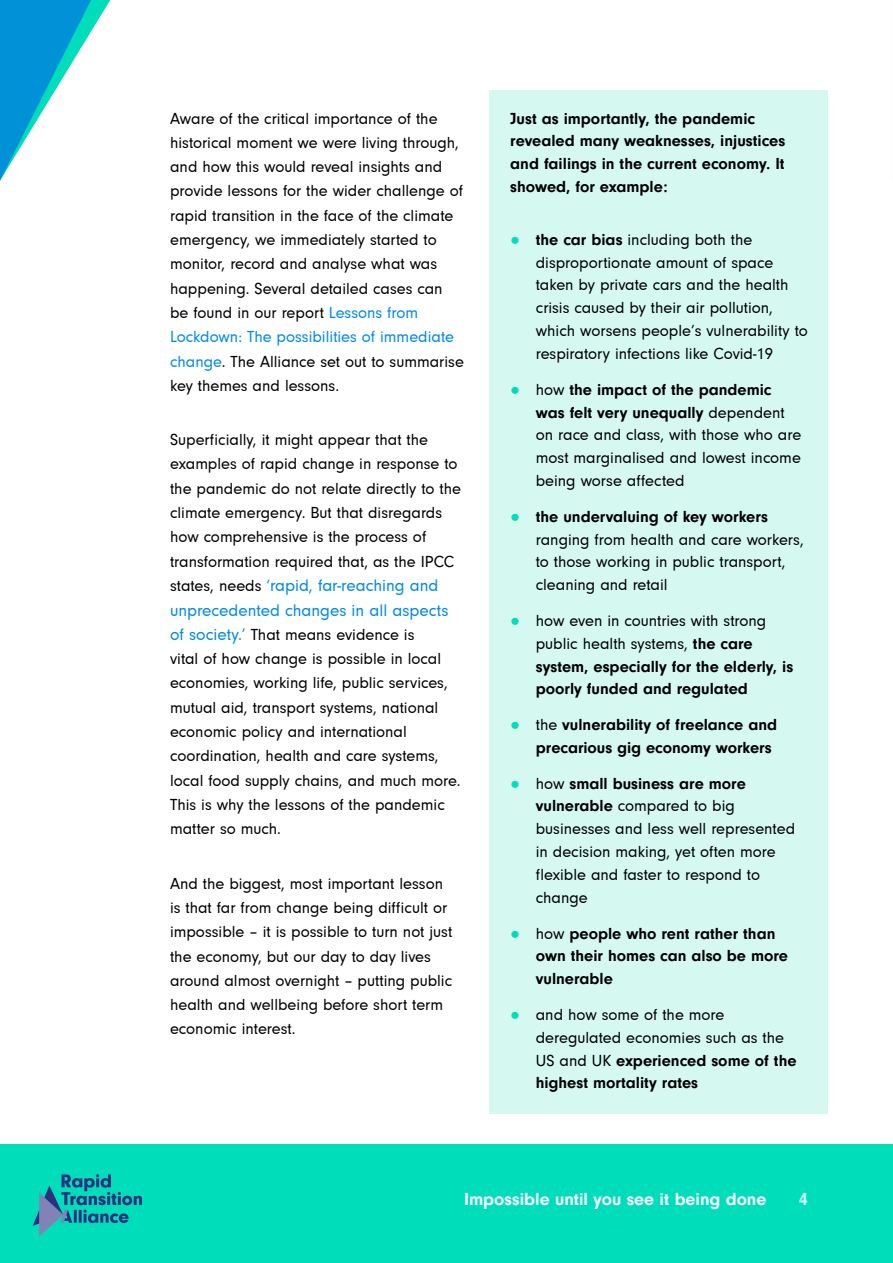
<style>
.page{position:relative;width:893px;height:1263px;background:#fff}
.page>*{position:absolute;margin:0;border:0;box-sizing:border-box;transform-origin:0 0}
.t1{font:700 18px "Neuzeit Gro";color:#fff}
.t2{font:700 18px "Neuzeit Gro";color:#d5f9f1}
.t3{font:17.25px/24.3px "Neuzeit Gro";color:#008ae9}
.t4{font:16.5px/24.3px "Neuzeit Gro";color:#000}
.t5{font:700 16.5px/22.8px "Neuzeit Gro";color:#000}
.s1{color:#008ae9}
.s2{font-size:16.5px;color:#000}
.s3{font-size:16.5px}
.s4{font-size:17.25px;color:#008ae9}
.s5{font-family:"Arial";color:#0db}
.s6{font-weight:700}
.s7{font-family:"Arial";font-weight:400;color:#0db}
.s8{font-weight:400}
</style>
<div class="page">
<div style="left:0;top:1144px;width:893px;height:119px;background:#0db"></div>
<svg style="left:0;top:0;width:110px;height:181px"></svg>
<svg style="left:33px;top:1174px;width:109px;height:62px"></svg>
<div style="left:489px;top:90px;width:338px;height:1024px;background:#d5f9f1"></div>
<p class="t4" style="left:170px;top:106px;width:295px">Aware of the critical importance of the historical moment we were living through, and how this would reveal insights and provide lessons for the wider challenge of rapid transition in the face of the climate emergency, we immediately started to monitor, record and analyse what was happening. Several detailed cases can be found in our report <span class="s1">Lessons from Lockdown: The possibilities of immediate change</span>. The Alliance set out to summarise key themes and lessons.</p>
<p class="t4" style="left:170px;top:428px;width:292px">Superficially, it might appear that the examples of rapid change in response to the pandemic do not relate directly to the climate emergency. But that disregards how comprehensive is the process of transformation required that, as the IPCC</p>
<p class="t3" style="left:170px;top:574px;width:280px"><span class="s2">states, needs</span> <span class="s3">‘</span>rapid, far-reaching and unprecedented changes in all aspects</p>
<p class="t4" style="left:170px;top:623px;width:292px"><span class="s4">of society.’</span> That means evidence is<br>vital of how change is possible in local economies, working life, public services, mutual aid, transport systems, national economic policy and international coordination, health and care systems, local food supply chains, and much more.<br>This is why the lessons of the pandemic matter so much.</p>
<p class="t4" style="left:170px;top:871px;width:284px">And the biggest, most important lesson is that far from change being difficult or impossible – it is possible to turn not just the economy, but our day to day lives around almost overnight – putting public health and wellbeing before short term economic interest.</p>
<p class="t5" style="left:510px;top:107px;width:277px">Just as importantly, the pandemic revealed many weaknesses, injustices and failings in the current economy. It showed, for example:</p>
<p class="t4" style="left:536px;top:228px;width:274px;line-height:22.8px;text-indent:-26px"><span class="s5">●</span> <span class="s6">the car bias</span> including both the disproportionate amount of space taken by private cars and the health crisis caused by their air pollution, which worsens people’s vulnerability to respiratory infections like Covid-19</p>
<p class="t4" style="left:536px;top:378px;width:267px;line-height:22.8px;text-indent:-26px"><span class="s5">●</span> how <span class="s6">the impact of the pandemic was felt very unequally</span> dependent on race and class, with those who are most marginalised and lowest income being worse affected</p>
<p class="t4" style="left:536px;top:505px;width:269px;line-height:22.8px;text-indent:-26px"><span class="s5">●</span> <span class="s6">the undervaluing of key workers </span>ranging from health and care workers, to those working in public transport, cleaning and retail</p>
<p class="t5" style="left:536px;top:609px;width:259px;text-indent:-26px"><span class="s7">●</span> <span class="s8">how even in countries with strong public health systems,</span> the care system, especially for the elderly, is poorly funded and regulated</p>
<p class="t5" style="left:536px;top:713px;width:243px;text-indent:-26px"><span class="s7">●</span> <span class="s8">the</span> vulnerability of freelance and precarious gig economy workers</p>
<p class="t4" style="left:536px;top:772px;width:261px;line-height:22.8px;text-indent:-26px"><span class="s5">●</span> how <span class="s6">small business are more vulnerable</span> compared to big businesses and less well represented in decision making, yet often more flexible and faster to respond to change</p>
<p class="t5" style="left:536px;top:922px;width:254px;text-indent:-26px"><span class="s7">●</span> <span class="s8">how</span> people who rent rather than own their homes can also be more vulnerable</p>
<p class="t4" style="left:536px;top:1003px;width:262px;line-height:22.8px;text-indent:-26px"><span class="s5">●</span> and how some of the more deregulated economies such as the<br>US and UK <span class="s6">experienced some of the highest mortality rates</span></p>
<p class="t1" style="left:464px;top:1189px;width:304px">Impossible until you see it being done</p>
<p class="t2" style="left:799px;top:1189px;width:10px">4</p>
</div>
